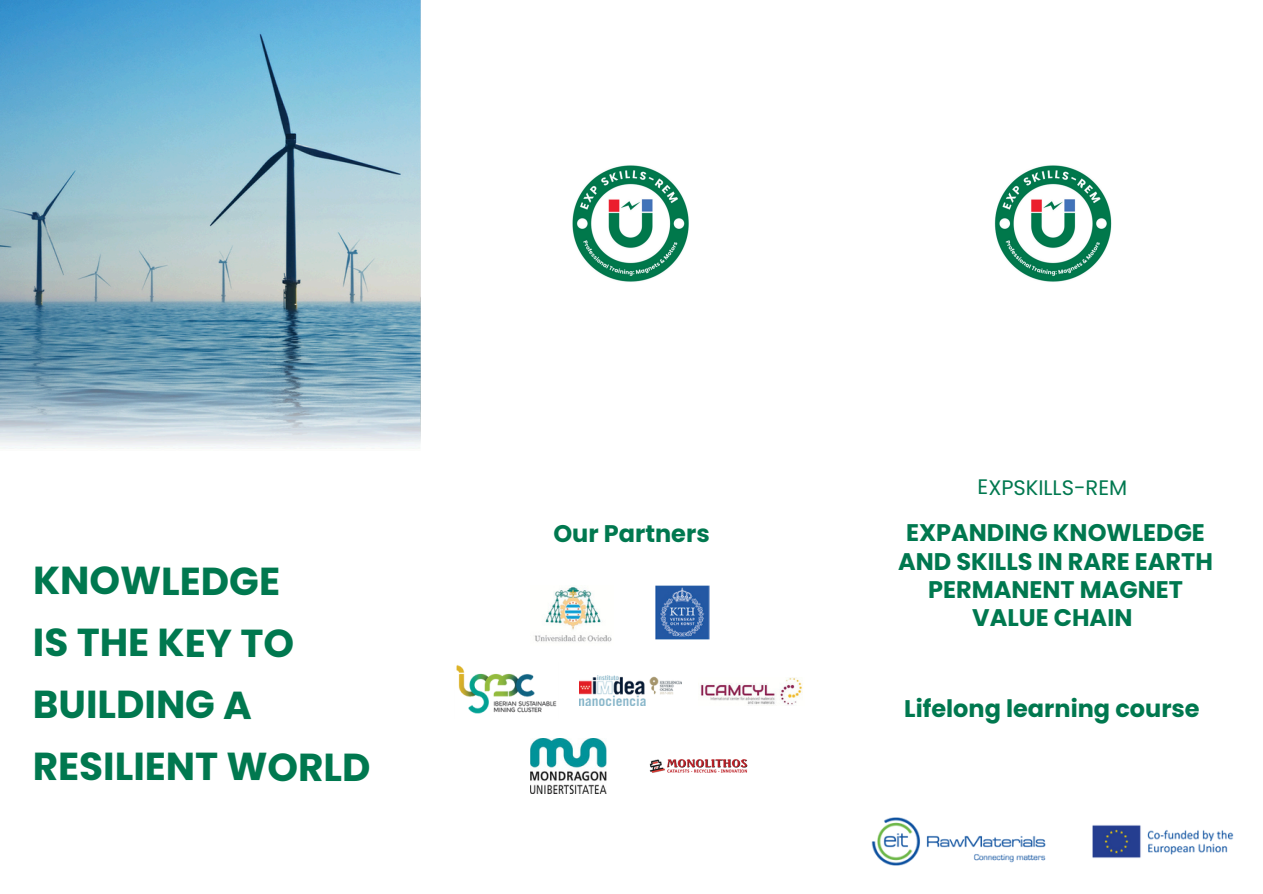
<style>
.page{position:relative;width:1263px;height:894px;background:#fff}
.page>*{position:absolute;margin:0;border:0;box-sizing:border-box;transform-origin:0 0}
.t1{font:700 39px/61.8px "Poppins";letter-spacing:-.005em;color:#00784f}
.t2{font:700 24px/28.2px "Poppins";color:#00784f;text-align:center}
.t3{font:21px "Poppins";letter-spacing:-.005em;color:#00784f}
</style>
<div class="page">
<img style="left:0;top:0;width:413px;height:446px">
<img style="left:413px;top:0;width:699px;height:866px">
<img style="left:872px;top:817px;width:362px;height:48px">
<img style="left:531px;top:585px;width:82px;height:60px">
<img style="left:656px;top:585px;width:54px;height:54px">
<img style="left:699px;top:677px;width:105px;height:28px">
<img style="left:455px;top:662px;width:103px;height:56px">
<img style="left:579px;top:675px;width:103px;height:30px">
<img style="left:642px;top:751px;width:113px;height:28px">
<img style="left:531px;top:738px;width:75px;height:55px">
<p class="t1" style="left:33px;top:550px;width:339px">KNOWLEDGE<br>IS THE KEY TO<br>BUILDING A<br>RESILIENT WORLD</p>
<h3 class="t2" style="left:553px;top:519px;width:158px">Our Partners</h3>
<p class="t3" style="left:977px;top:472px;width:151px">EXPSKILLS-REM</p>
<p class="t2" style="left:898px;top:519px;width:316px">EXPANDING KNOWLEDGE<br>AND SKILLS IN RARE EARTH<br>PERMANENT MAGNET<br>VALUE CHAIN</p>
<p class="t2" style="left:904px;top:694px;width:297px">Lifelong learning course</p>
</div>
